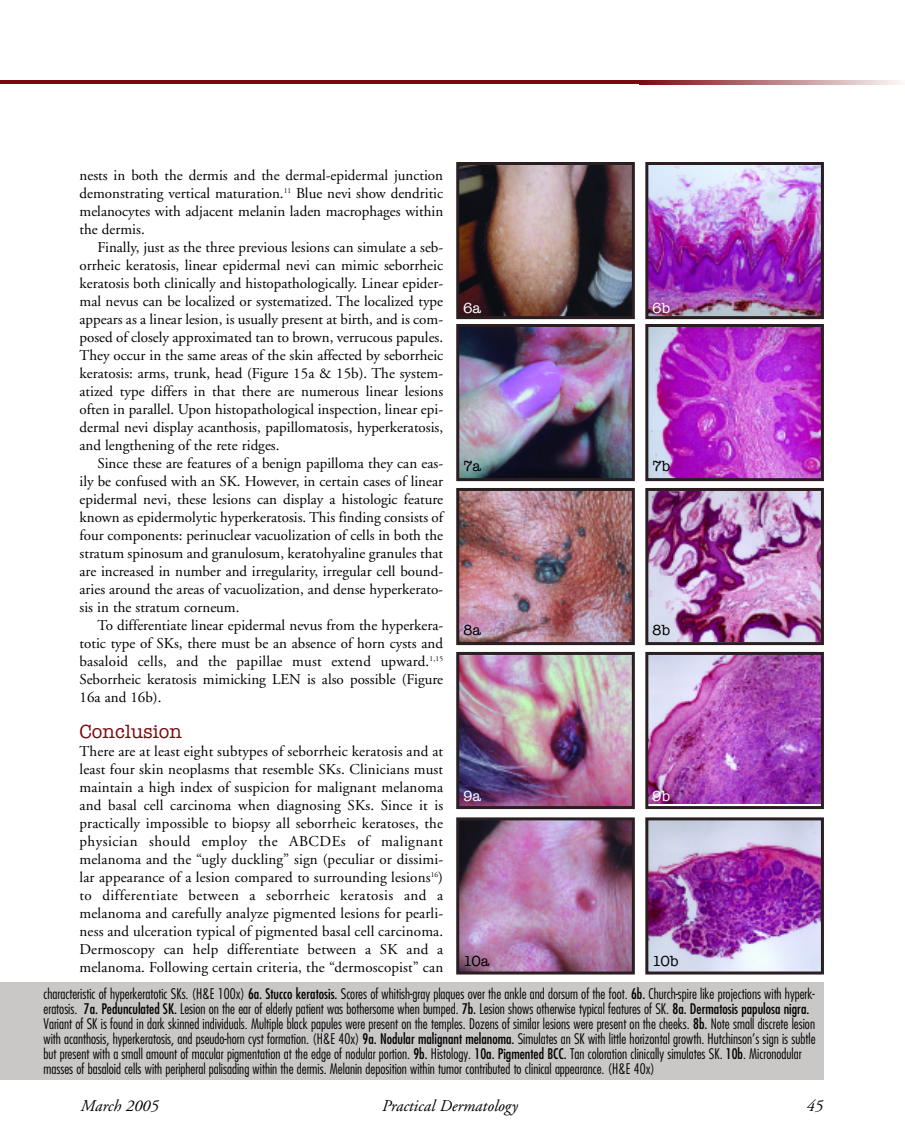
<style>
.page{position:relative;width:905px;height:1134px;background:#fff}
.page>*{position:absolute;margin:0;border:0;box-sizing:border-box;transform-origin:0 0}
.t1{font:19.5px "American Typewriter";color:#79090d}
.t2{font:italic 16.5px "Adobe Garamond";color:#000}
.t3{font:15px/18px "Adobe Garamond";color:#000;text-align:justify}
.t4{font:15px "American Typewriter";color:#000}
.t5{font:15px "American Typewriter";color:#fff}
.t6{font:300 condensed 14.25px/15px "Futura";color:#000}
.s1{font-weight:400}
</style>
<div class="page">
<div style="left:0;top:982px;width:824px;height:98px;background:#cac7c7"></div>
<img style="left:460px;top:492px;width:170px;height:149px">
<div style="left:456px;top:488px;width:178px;height:157px;border:3px solid #2a1e20"></div>
<img style="left:649px;top:492px;width:171px;height:149px">
<div style="left:645px;top:488px;width:179px;height:157px;border:3px solid #2a1e20"></div>
<img style="left:460px;top:328px;width:170px;height:149px">
<div style="left:456px;top:324px;width:178px;height:157px;border:3px solid #2a1e20"></div>
<img style="left:649px;top:328px;width:171px;height:149px">
<div style="left:645px;top:324px;width:179px;height:157px;border:3px solid #2a1e20"></div>
<img style="left:460px;top:656px;width:170px;height:149px">
<div style="left:456px;top:652px;width:178px;height:157px;border:3px solid #2a1e20"></div>
<img style="left:649px;top:656px;width:171px;height:148px">
<div style="left:645px;top:652px;width:179px;height:157px;border:3px solid #2a1e20"></div>
<img style="left:460px;top:821px;width:170px;height:150px">
<div style="left:456px;top:817px;width:178px;height:158px;border:3px solid #2a1e20"></div>
<img style="left:649px;top:821px;width:171px;height:150px">
<div style="left:645px;top:817px;width:179px;height:158px;border:3px solid #2a1e20"></div>
<img style="left:460px;top:166px;width:170px;height:149px">
<div style="left:456px;top:162px;width:178px;height:157px;border:3px solid #2a1e20"></div>
<img style="left:649px;top:166px;width:171px;height:149px">
<div style="left:645px;top:162px;width:179px;height:157px;border:3px solid #2a1e20"></div>
<hr style="left:0;top:80px;width:639px;height:4px;background:#79090d">
<svg style="left:639px;top:80px;width:260px;height:4px"></svg>
<p class="t3" style="left:80px;top:168px;width:365px">nests in both the dermis and the dermal-epidermal junction demonstrating vertical maturation.<sup>11</sup> Blue nevi show dendritic melanocytes with adjacent melanin laden macrophages within the dermis.</p>
<p class="t3" style="left:80px;top:240px;width:365px;text-indent:18px">Finally, just as the three previous lesions can simulate a seb&shy;orrheic keratosis, linear epidermal nevi can mimic seborrheic keratosis both clinically and histopathologically. Linear epider&shy;mal nevus can be localized or systematized. The localized type appears as a linear lesion, is usually present at birth, and is com&shy;posed of closely approximated tan to brown, verrucous papules.<br>They occur in the same areas of the skin affected by seborrheic keratosis: arms, trunk, head (Figure 15a &amp; 15b). The system&shy;atized type differs in that there are numerous linear lesions often in parallel. Upon histopathological inspection, linear epi&shy;dermal nevi display acanthosis, papillomatosis, hyperkeratosis, and lengthening of the rete ridges.</p>
<p class="t3" style="left:80px;top:456px;width:365px;text-indent:18px">Since these are features of a benign papilloma they can eas&shy;ily be confused with an SK. However, in certain cases of linear epidermal nevi, these lesions can display a histologic feature known as epidermolytic hyperkeratosis. This finding consists of four components: perinuclear vacuolization of cells in both the stratum spinosum and granulosum, keratohyaline granules that are increased in number and irregularity, irregular cell bound&shy;aries around the areas of vacuolization, and dense hyperkerato&shy;sis in the stratum corneum.</p>
<p class="t3" style="left:80px;top:618px;width:365px;text-indent:18px">To differentiate linear epidermal nevus from the hyperkera&shy;totic type of SKs, there must be an absence of horn cysts and basaloid cells, and the papillae must extend upward.<sup>1,15<br></sup>Seborrheic keratosis mimicking LEN is also possible (Figure 16a and 16b).</p>
<h1 class="t1" style="left:80px;top:720px;width:104px">Conclusion</h1>
<p class="t3" style="left:80px;top:744px;width:365px">There are at least eight subtypes of seborrheic keratosis and at least four skin neoplasms that resemble SKs. Clinicians must maintain a high index of suspicion for malignant melanoma and basal cell carcinoma when diagnosing SKs. Since it is practically impossible to biopsy all seborrheic keratoses, the physician should employ the ABCDEs of malignant melanoma and the “ugly duckling” sign (peculiar or dissimi&shy;lar appearance of a lesion compared to surrounding lesions<sup>16</sup>) to differentiate between a seborrheic keratosis and a melanoma and carefully analyze pigmented lesions for pearli&shy;ness and ulceration typical of pigmented basal cell carcinoma.<br>Dermoscopy can help differentiate between a SK and a melanoma. Following certain criteria, the “dermoscopist” can</p>
<p class="t6" style="left:44px;top:987px;width:773px">characteristic of hyperkeratotic SKs. (H&amp;E 100x) <span class="s1">6a. Stucco keratosis.</span> Scores of whitish-gray plaques over the ankle and dorsum of the foot. <span class="s1">6b.</span> Church-spire like projections with hyperk&shy;eratosis. <span class="s1">7a. Pedunculated SK.</span> Lesion on the ear of elderly patient was bothersome when bumped. <span class="s1">7b.</span> Lesion shows otherwise typical features of SK. <span class="s1">8a. Dermatosis papulosa nigra.<br></span>Variant of SK is found in dark skinned individuals. Multiple black papules were present on the temples. Dozens of similar lesions were present on the cheeks. <span class="s1">8b.</span> Note small discrete lesion with acanthosis, hyperkeratosis, and pseudo-horn cyst formation. (H&amp;E 40x) <span class="s1">9a. Nodular malignant melanoma.</span> Simulates an SK with little horizontal growth. Hutchinson’s sign is subtle but present with a small amount of macular pigmentation at the edge of nodular portion. <span class="s1">9b.</span> Histology. <span class="s1">10a. Pigmented BCC.</span> Tan coloration clinically simulates SK. <span class="s1">10b</span>. Micronodular masses of basaloid cells with peripheral palisading within the dermis. Melanin deposition within tumor contributed to clinical appearance. (H&amp;E 40x)</p>
<p class="t5" style="left:463px;top:299px;width:20px">6a</p>
<p class="t5" style="left:652px;top:299px;width:20px">6b</p>
<p class="t4" style="left:463px;top:458px;width:20px">7a</p>
<p class="t4" style="left:652px;top:458px;width:20px">7b</p>
<p class="t4" style="left:463px;top:621px;width:20px">8a</p>
<p class="t4" style="left:652px;top:621px;width:20px">8b</p>
<p class="t5" style="left:463px;top:788px;width:20px">9a</p>
<p class="t5" style="left:652px;top:788px;width:20px">9b</p>
<p class="t4" style="left:463px;top:952px;width:28px">10a</p>
<p class="t4" style="left:652px;top:952px;width:28px">10b</p>
<p class="t2" style="left:81px;top:1099px;width:80px">March 2005</p>
<p class="t2" style="left:382px;top:1099px;width:137px">Practical Dermatology</p>
<p class="t2" style="left:806px;top:1099px;width:18px">45</p>
</div>
